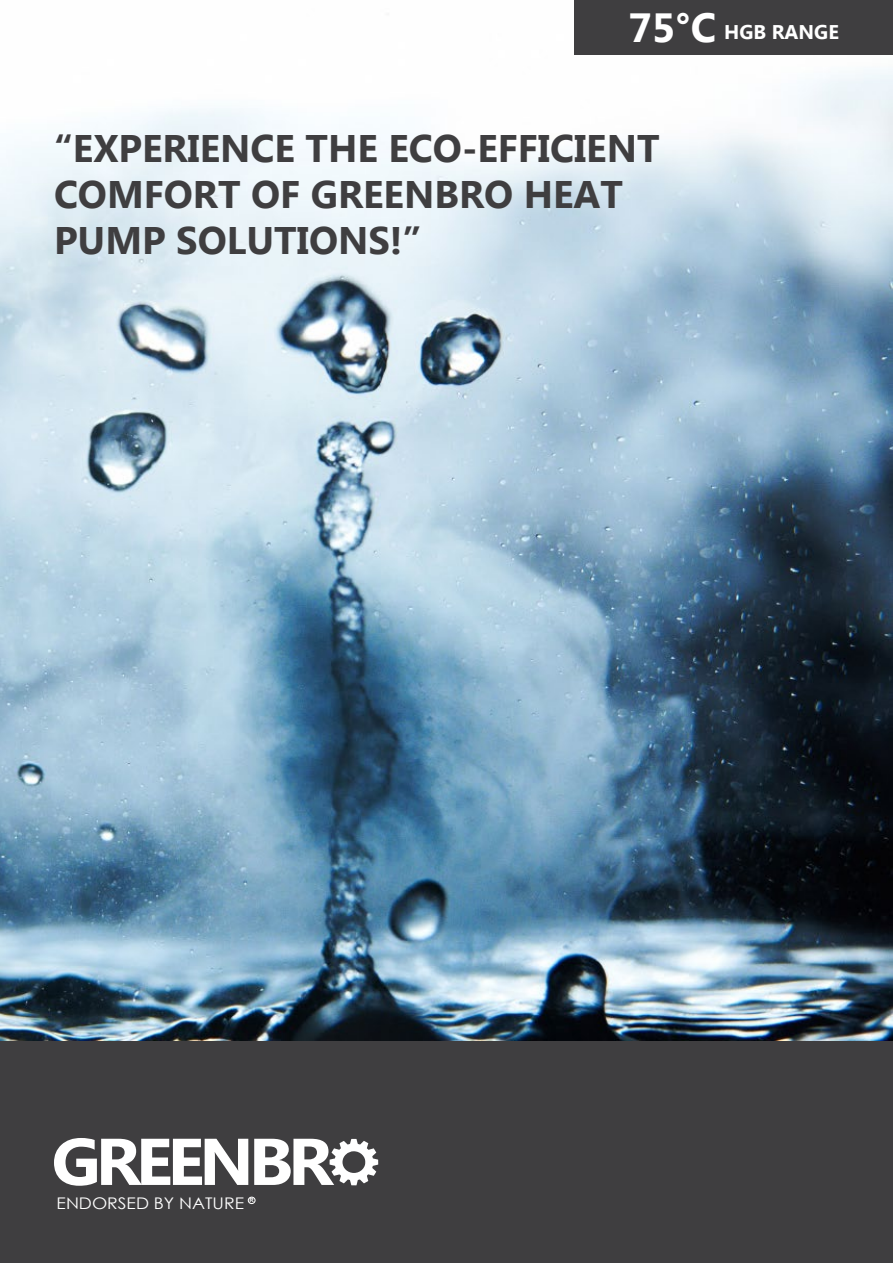
<style>
.page{position:relative;width:893px;height:1263px;background:#fff}
.page>*{position:absolute;margin:0;border:0;box-sizing:border-box;transform-origin:0 0}
.t1{font:700 38.4px/46px "Myanmar Text";color:#3f3e40}
.t2{font:700 19.8px "Myanmar Text";color:#fff}
.t3{font:16.05px "Century Gothic";color:#fff;scale:1.09 1}
.t4{font:700 5.7px "Arial";color:#fff;scale:1.05 1}
.s1{font-size:40.65px}
</style>
<div class="page">
<div style="left:0;top:1040px;width:893px;height:223px;background:#3f3e40"></div>
<img style="left:0;top:54px;width:893px;height:986px">
<svg style="left:54px;top:1138px;width:194px;height:48px"></svg>
<svg style="left:254px;top:1139px;width:124px;height:46px"></svg>
<div style="left:248px;top:1196px;width:8px;height:8px;border:1px solid #fff;border-radius:50%"></div>
<div style="left:574px;top:0;width:319px;height:54px;background:#3f3e40"></div>
<p class="t2" style="left:628px;top:21px;width:212px"><span class="s1">75°C</span> HGB RANGE</p>
<p class="t1" style="left:54px;top:125px;width:607px">“EXPERIENCE THE ECO-EFFICIENT<br>COMFORT OF GREENBRO HEAT<br>PUMP SOLUTIONS!”</p>
<p class="t3" style="left:57px;top:1192px;width:174px">ENDORSED BY NATURE</p>
<p class="t4" style="left:250px;top:1196px;width:6px">R</p>
</div>
